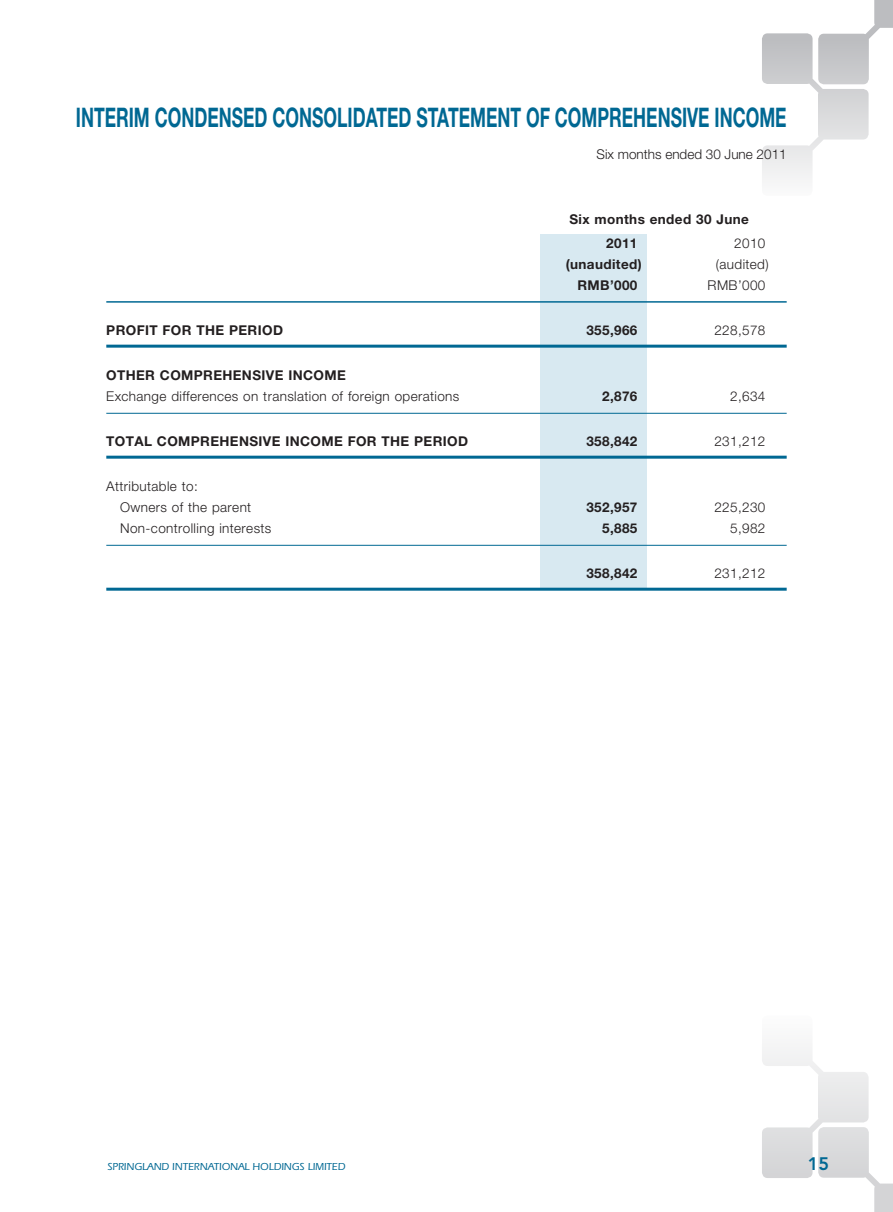
<style>
.page{position:relative;width:893px;height:1212px;background:#fff}
.page>*{position:absolute;margin:0;border:0;box-sizing:border-box;transform-origin:0 0}
.t1{font:700 27px "Helvetica Neue LT Std";color:#006893;scale:.65 1}
.t2{font:800 18px "Avenir LT Std";color:#006893}
.t3{font:300 13.5px/21px "Helvetica Neue LT Std";letter-spacing:.03em;color:#231f20}
.t4{font:700 13.5px/24px "Helvetica Neue LT Std";letter-spacing:.03em;color:#231f20}
.t5{font:300 13.5px "Helvetica Neue LT Std";color:#231f20}
.t6{font:500 10.5px "ITC Eras Std";color:#006893}
</style>
<div class="page">
<svg style="left:762px;top:1047px;width:131px;height:165px"></svg>
<svg style="left:762px;top:0;width:131px;height:180px"></svg>
<div style="left:540px;top:234px;width:106px;height:354px;background:#d8e9f1"></div>
<hr style="left:106px;top:301px;width:681px;height:2px;background:#006893">
<hr style="left:106px;top:345px;width:681px;height:3px;background:#006893">
<hr style="left:106px;top:413px;width:681px;height:1px;background:#006893">
<hr style="left:106px;top:456px;width:681px;height:3px;background:#006893">
<hr style="left:106px;top:545px;width:681px;height:1px;background:#006893">
<hr style="left:106px;top:588px;width:681px;height:3px;background:#006893">
<h1 class="t1" style="left:76px;top:101px;width:1095px">INTERIM CONDENSED CONSOLIDATED STATEMENT OF COMPREHENSIVE INCOME</h1>
<p class="t5" style="left:597px;top:146px;width:192px">Six months ended 30 June 2011</p>
<p class="t4" style="left:606px;top:207px;width:144px;text-indent:-37px">Six months ended 30 June<br>2011</p>
<p class="t3" style="left:734px;top:232px;width:33px">2010</p>
<p class="t4" style="left:566px;top:252px;width:78px">(unaudited)</p>
<p class="t3" style="left:716px;top:253px;width:54px">(audited)</p>
<p class="t4" style="left:577px;top:273px;width:62px">RMB’000</p>
<p class="t3" style="left:708px;top:274px;width:59px">RMB’000</p>
<p class="t4" style="left:106px;top:318px;width:178px">PROFIT FOR THE PERIOD</p>
<p class="t4" style="left:586px;top:318px;width:53px">355,966</p>
<p class="t3" style="left:714px;top:319px;width:53px">228,578</p>
<p class="t4" style="left:106px;top:363px;width:241px">OTHER COMPREHENSIVE INCOME</p>
<p class="t3" style="left:106px;top:385px;width:355px">Exchange differences on translation of foreign operations</p>
<p class="t4" style="left:602px;top:384px;width:37px">2,876</p>
<p class="t3" style="left:730px;top:385px;width:37px">2,634</p>
<p class="t4" style="left:106px;top:429px;width:363px">TOTAL COMPREHENSIVE INCOME FOR THE PERIOD</p>
<p class="t4" style="left:586px;top:429px;width:53px">358,842</p>
<p class="t3" style="left:714px;top:430px;width:53px">231,212</p>
<p class="t3" style="left:120px;top:475px;width:133px;text-indent:-14px">Attributable to:<br>Owners of the parent</p>
<p class="t4" style="left:586px;top:495px;width:53px">352,957</p>
<p class="t3" style="left:714px;top:496px;width:53px">225,230</p>
<p class="t3" style="left:120px;top:517px;width:153px">Non-controlling interests</p>
<p class="t4" style="left:602px;top:516px;width:37px">5,885</p>
<p class="t3" style="left:730px;top:517px;width:37px">5,982</p>
<p class="t4" style="left:586px;top:561px;width:53px">358,842</p>
<p class="t3" style="left:714px;top:562px;width:53px">231,212</p>
<p class="t6" style="left:107px;top:1160px;width:240px">SPRINGLAND INTERNATIONAL HOLDINGS LIMITED</p>
<h2 class="t2" style="left:808px;top:1153px;width:23px">15</h2>
</div>
